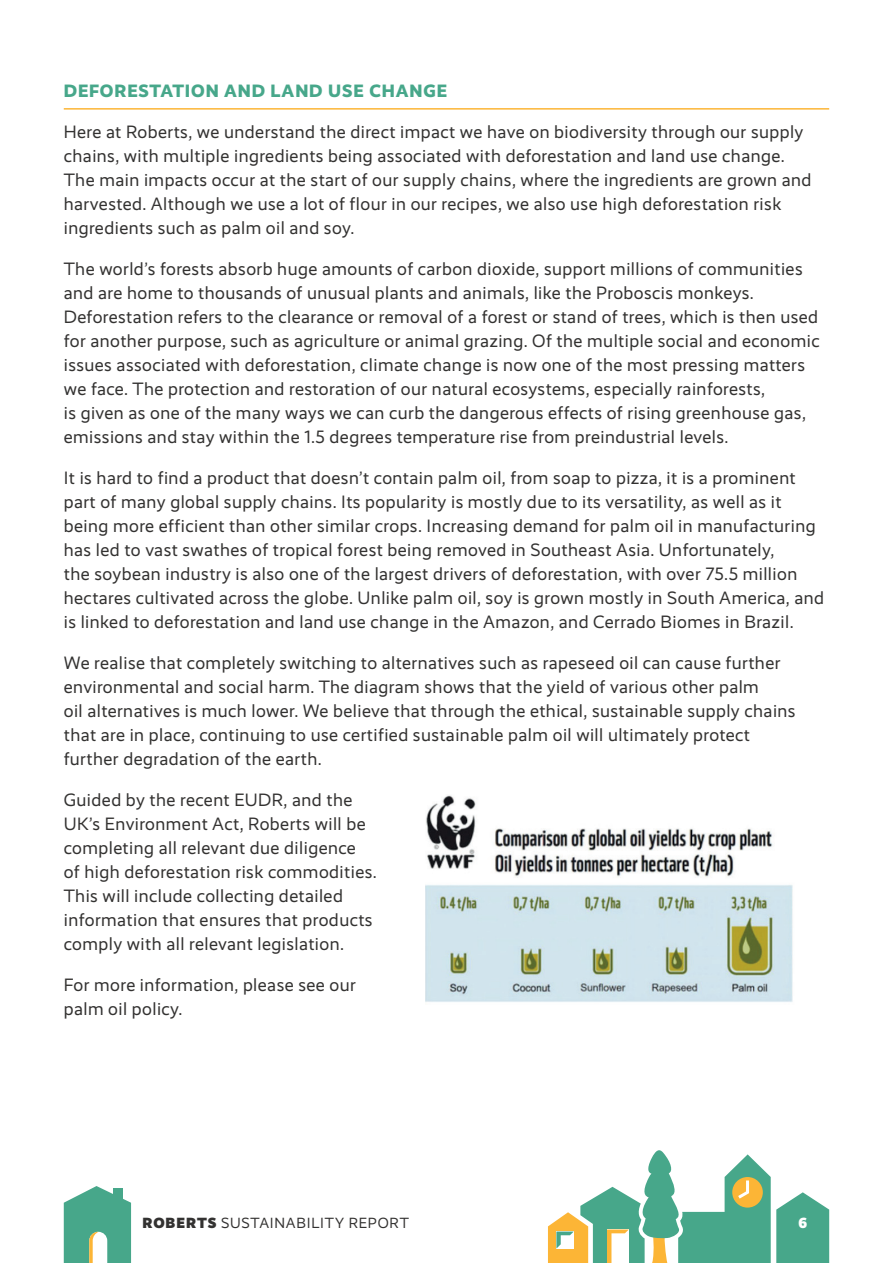
<style>
.page{position:relative;width:893px;height:1263px;background:#fff}
.page>*{position:absolute;margin:0;border:0;box-sizing:border-box;transform-origin:0 0}
.t1{font:18px/24px "Realist";letter-spacing:.025em;color:#333231}
.t2{font:800 18px "Realist";letter-spacing:.05em;color:#47a78a}
.t3{font:14.85px "Realist";letter-spacing:.05em;color:#333231}
.t4{font:900 14.85px "Realist";color:#fff}
.s1{font-weight:900}
</style>
<div class="page">
<svg style="left:548px;top:1150px;width:281px;height:113px"></svg>
<svg style="left:64px;top:1186px;width:67px;height:77px"></svg>
<hr style="left:64px;top:108px;width:765px;height:2px;background:#fcb536">
<img style="left:425px;top:795px;width:368px;height:207px">
<p class="t2" style="left:64px;top:81px;width:385px">DEFORESTATION AND LAND USE CHANGE</p>
<p class="t1" style="left:64px;top:120px;width:749px">Here at Roberts, we understand the direct impact we have on biodiversity through our supply chains, with multiple ingredients being associated with deforestation and land use change.<br>The main impacts occur at the start of our supply chains, where the ingredients are grown and harvested. Although we use a lot of flour in our recipes, we also use high deforestation risk ingredients such as palm oil and soy.</p>
<p class="t1" style="left:64px;top:257px;width:757px">The world’s forests absorb huge amounts of carbon dioxide, support millions of communities and are home to thousands of unusual plants and animals, like the Proboscis monkeys.<br>Deforestation refers to the clearance or removal of a forest or stand of trees, which is then used for another purpose, such as agriculture or animal grazing. Of the multiple social and economic issues associated with deforestation, climate change is now one of the most pressing matters we face. The protection and restoration of our natural ecosystems, especially rainforests,<br>is given as one of the many ways we can curb the dangerous effects of rising greenhouse gas, emissions and stay within the 1.5 degrees temperature rise from preindustrial levels.</p>
<p class="t1" style="left:64px;top:466px;width:762px">It is hard to find a product that doesn’t contain palm oil, from soap to pizza, it is a prominent part of many global supply chains. Its popularity is mostly due to its versatility, as well as it being more efficient than other similar crops. Increasing demand for palm oil in manufacturing has led to vast swathes of tropical forest being removed in Southeast Asia. Unfortunately,<br>the soybean industry is also one of the largest drivers of deforestation, with over 75.5 million hectares cultivated across the globe. Unlike palm oil, soy is grown mostly in South America, and is linked to deforestation and land use change in the Amazon, and Cerrado Biomes in Brazil.</p>
<p class="t1" style="left:64px;top:651px;width:733px">We realise that completely switching to alternatives such as rapeseed oil can cause further environmental and social harm. The diagram shows that the yield of various other palm<br>oil alternatives is much lower. We believe that through the ethical, sustainable supply chains that are in place, continuing to use certified sustainable palm oil will ultimately protect further degradation of the earth.</p>
<p class="t1" style="left:64px;top:788px;width:315px">Guided by the recent EUDR, and the UK’s Environment Act, Roberts will be completing all relevant due diligence<br>of high deforestation risk commodities.<br>This will include collecting detailed information that ensures that products comply with all relevant legislation.</p>
<p class="t1" style="left:64px;top:973px;width:294px">For more information, please see our palm oil policy.</p>
<p class="t3" style="left:143px;top:1214px;width:268px"><span class="s1">ROBERTS</span> SUSTAINABILITY REPORT</p>
<p class="t4" style="left:798px;top:1214px;width:10px">6</p>
</div>
